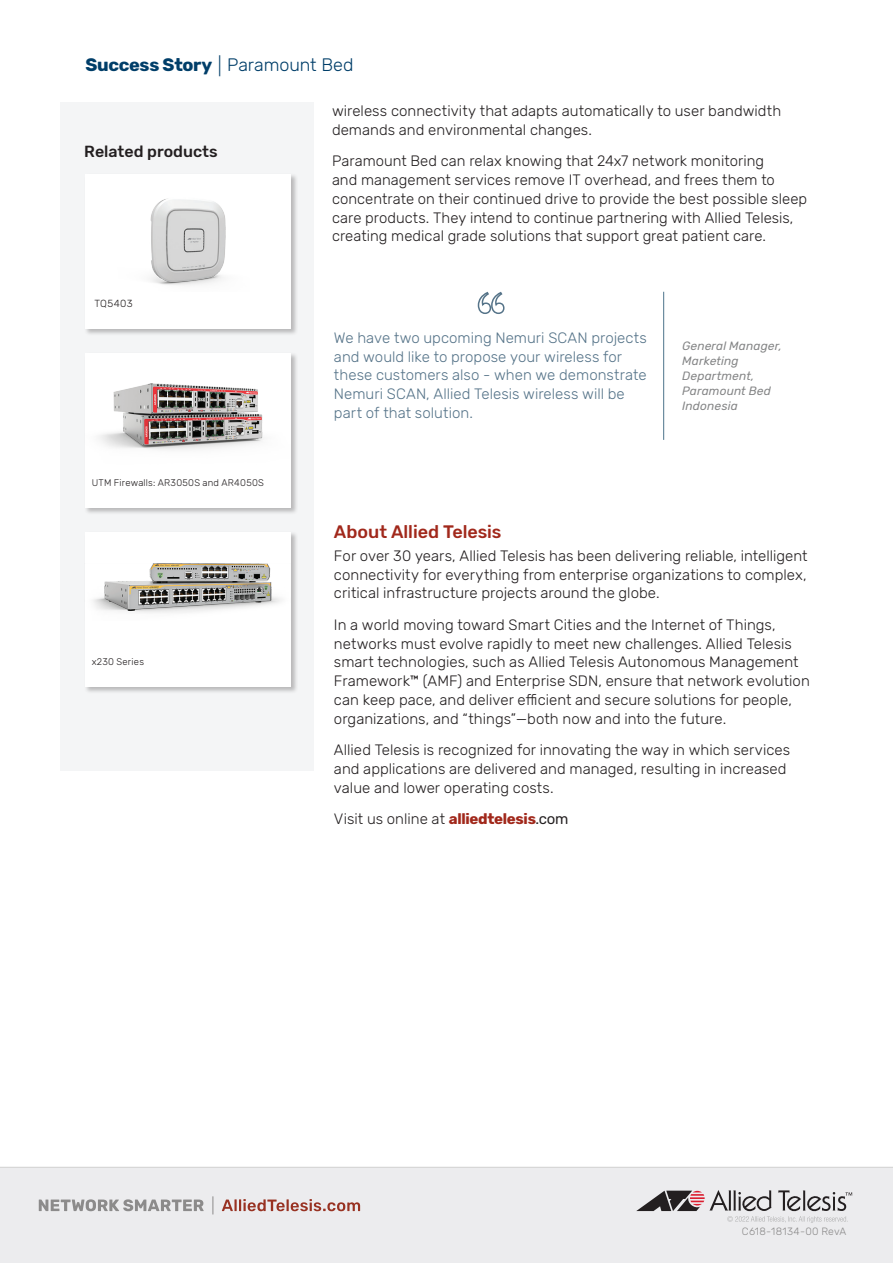
<style>
.page{position:relative;width:893px;height:1263px;background:#fff}
.page>*{position:absolute;margin:0;border:0;box-sizing:border-box;transform-origin:0 0}
.t1{font:700 18px "Rubik";letter-spacing:-.015em;color:#003e69}
.t2{font:500 18px "Rubik";letter-spacing:-.005em;color:#a1281b}
.t3{font:500 16.05px "Rubik";color:#231f20}
.t4{font:300 15px/18.8px "Rubik";color:#231f20}
.t5{font:300 15px/18.8px "Rubik";color:#567489}
.t6{font:italic 12px/15px "Rubik";letter-spacing:.015em;color:#838485}
.t7{font:300 10.5px "Rubik";letter-spacing:.025em;color:#8c8b8b}
.t8{font:300 10.2px "Rubik";letter-spacing:.025em;color:#231f20}
.t9{font:300 9.6px "Rubik";letter-spacing:.03em;color:#231f20}
.s1{font-family:"Gill Sans Std";font-weight:300;font-size:21px}
.s2{font-weight:300}
.s3{font-weight:700;color:#a1281b}
.s4{font-weight:400}
</style>
<div class="page">
<div style="left:0;top:1167px;width:893px;height:96px;background:#ececee"></div>
<svg style="left:222px;top:1199px;width:138px;height:12px;background:#cba4a0"></svg>
<svg style="left:39px;top:1196px;width:174px;height:24px;background:#d2d2d4"></svg>
<svg style="left:636px;top:1190px;width:216px;height:33px;background:#bebbbd"></svg>
<div style="left:61px;top:102px;width:253px;height:668px;background:#f4f5f6"></div>
<div style="left:85px;top:352px;width:213px;height:163px;background:#231f20;opacity:.28"></div>
<div style="left:85px;top:353px;width:205px;height:155px;background:#fff"></div>
<img style="left:99px;top:384px;width:164px;height:66px">
<div style="left:85px;top:531px;width:213px;height:163px;background:#231f20;opacity:.28"></div>
<div style="left:85px;top:532px;width:205px;height:155px;background:#fff"></div>
<img style="left:93px;top:563px;width:188px;height:50px">
<hr style="left:663px;top:292px;width:1px;height:148px;background:#4d748b">
<svg style="left:477px;top:291px;width:28px;height:23px"></svg>
<div style="left:85px;top:174px;width:213px;height:162px;background:#231f20;opacity:.28"></div>
<div style="left:85px;top:174px;width:205px;height:155px;background:#fff"></div>
<img style="left:150px;top:196px;width:141px;height:96px">
<p class="t1" style="left:86px;top:54px;width:269px">Success Story <span class="s1">|</span> <span class="s2">Paramount Bed</span></p>
<p class="t3" style="left:84px;top:143px;width:135px">Related products</p>
<p class="t8" style="left:95px;top:298px;width:40px">TQ5403</p>
<p class="t9" style="left:92px;top:477px;width:174px">UTM Firewalls: AR3050S and AR4050S</p>
<p class="t9" style="left:92px;top:656px;width:54px">x230 Series</p>
<p class="t4" style="left:332px;top:102px;width:451px">wireless connectivity that adapts automatically to user bandwidth demands and environmental changes.</p>
<p class="t4" style="left:332px;top:152px;width:477px">Paramount Bed can relax knowing that 24x7 network monitoring<br>and management services remove IT overhead, and frees them to concentrate on their continued drive to provide the best possible sleep care products. They intend to continue partnering with Allied Telesis, creating medical grade solutions that support great patient care.</p>
<p class="t5" style="left:334px;top:329px;width:314px">We have two upcoming Nemuri SCAN projects and would like to propose your wireless for these customers also - when we demonstrate Nemuri SCAN, Allied Telesis wireless will be part of that solution.</p>
<p class="t6" style="left:682px;top:338px;width:101px">General Manager,<br>Marketing<br>Department,<br>Paramount Bed<br>Indonesia</p>
<p class="t2" style="left:334px;top:521px;width:169px">About Allied Telesis</p>
<p class="t4" style="left:334px;top:547px;width:475px;text-align:justify">For over 30 years, Allied Telesis has been delivering reliable, intelligent connectivity for everything from enterprise organizations to complex, critical infrastructure projects around the globe.</p>
<p class="t4" style="left:334px;top:616px;width:477px">In a world moving toward Smart Cities and the Internet of Things, networks must evolve rapidly to meet new challenges. Allied Telesis smart technologies, such as Allied Telesis Autonomous Management Framework™ (AMF) and Enterprise SDN, ensure that network evolution can keep pace, and deliver efficient and secure solutions for people, organizations, and “things”—both now and into the future.</p>
<p class="t4" style="left:334px;top:741px;width:458px">Allied Telesis is recognized for innovating the way in which services and applications are delivered and managed, resulting in increased value and lower operating costs.</p>
<p class="t4" style="left:334px;top:810px;width:236px">Visit us online at <span class="s3">alliedtelesis</span><span class="s4">.com</span></p>
<p class="t7" style="left:742px;top:1225px;width:106px">C618-18134-00 RevA</p>
</div>
